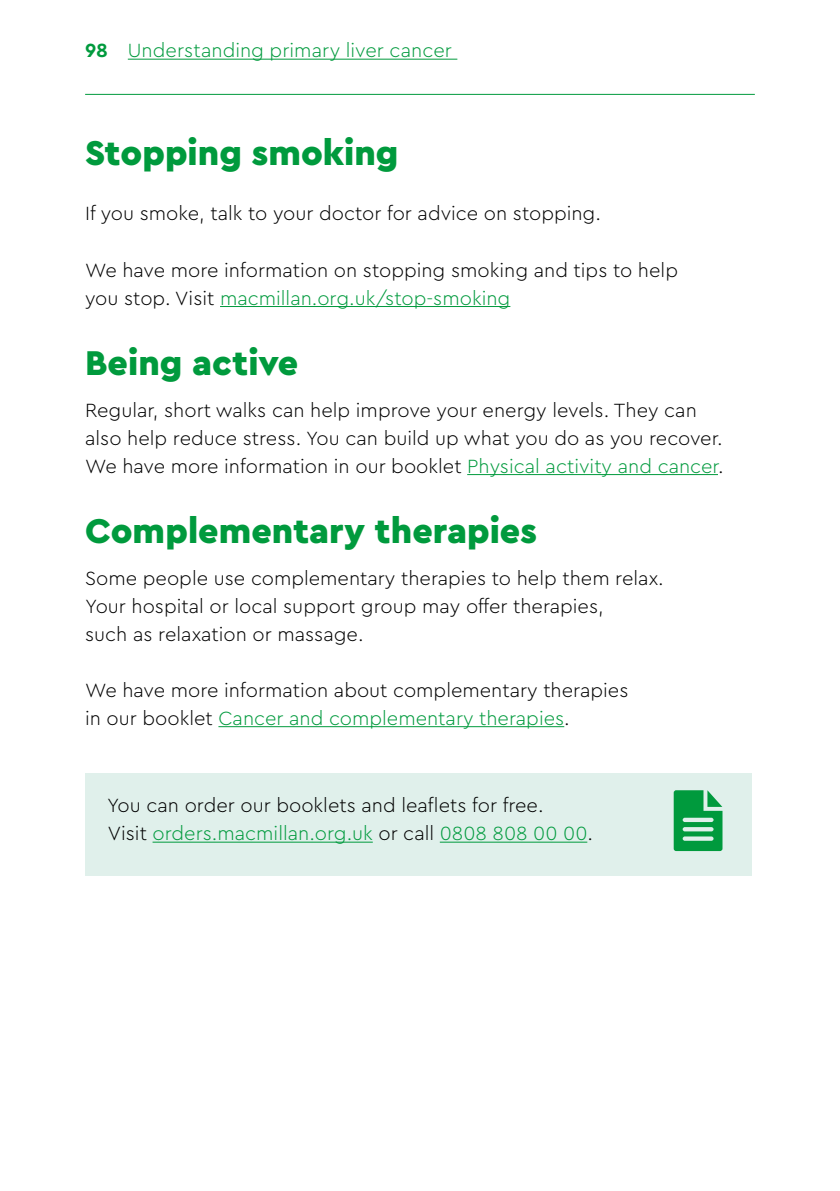
<style>
.page{position:relative;width:840px;height:1191px;background:#fff}
.page>*{position:absolute;margin:0;border:0;box-sizing:border-box;transform-origin:0 0}
.t1{font:900 36px "Cera Pro Macmillan";color:#009a3d}
.t2{font:300 20px/28px "Cera Pro Macmillan";color:#000}
.t3{font:300 20px "Cera Pro Macmillan";letter-spacing:.005em;color:#009a3d}
.s1{font-weight:700}
.s2{color:#009a3d}
</style>
<div class="page">
<hr style="left:85px;top:94px;width:669px;height:1px;background:#009a3d">
<hr style="left:128px;top:59px;width:329px;height:1px;background:#009a3d">
<hr style="left:220px;top:306px;width:290px;height:1px;background:#009a3d">
<hr style="left:467px;top:474px;width:250px;height:1px;background:#009a3d">
<hr style="left:218px;top:726px;width:346px;height:1px;background:#009a3d">
<div style="left:85px;top:773px;width:666px;height:102px;background:#e0f0eb"></div>
<hr style="left:152px;top:841px;width:220px;height:1px;background:#009a3d">
<hr style="left:439px;top:841px;width:148px;height:1px;background:#009a3d">
<svg style="left:673px;top:790px;width:49px;height:61px"></svg>
<p class="t3" style="left:85px;top:35px;width:368px"><span class="s1">98</span> Understanding primary liver cancer</p>
<p class="t1" style="left:85px;top:124px;width:315px">Stopping smoking</p>
<p class="t2" style="left:85px;top:198px;width:517px">If you smoke, talk to your doctor for advice on stopping.</p>
<p class="t2" style="left:85px;top:254px;width:594px">We have more information on stopping smoking and tips to help you stop. Visit <span class="s2">macmillan.org.uk/stop-smoking</span></p>
<p class="t1" style="left:85px;top:334px;width:214px">Being active</p>
<p class="t2" style="left:85px;top:394px;width:639px">Regular, short walks can help improve your energy levels. They can also help reduce stress. You can build up what you do as you recover.<br>We have more information in our booklet <span class="s2">Physical activity and cancer</span>.</p>
<p class="t1" style="left:85px;top:502px;width:453px">Complementary therapies</p>
<p class="t2" style="left:85px;top:562px;width:580px">Some people use complementary therapies to help them relax.<br>Your hospital or local support group may offer therapies,<br>such as relaxation or massage.</p>
<p class="t2" style="left:85px;top:674px;width:544px">We have more information about complementary therapies in our booklet <span class="s2">Cancer and complementary therapies</span>.</p>
<p class="t2" style="left:107px;top:789px;width:487px">You can order our booklets and leafets for free.<br>Visit <span class="s2">orders.macmillan.org.uk</span> or call <span class="s2">0808 808 00 00</span>.</p>
</div>
